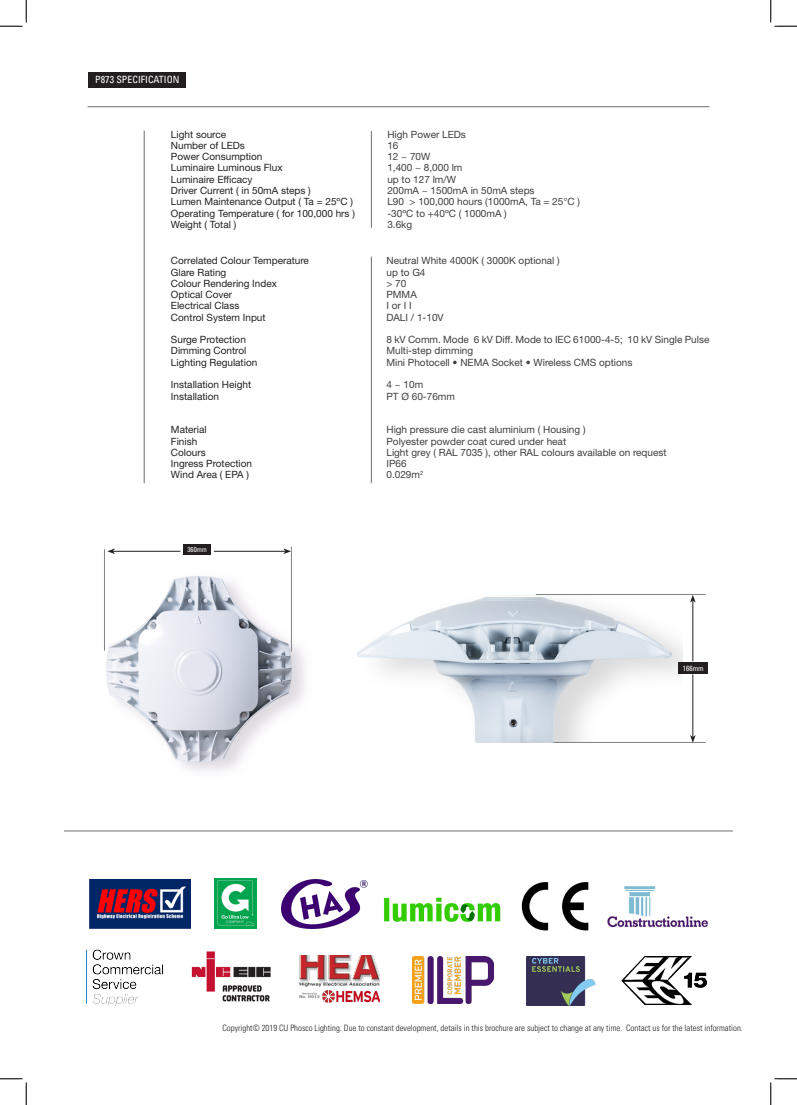
<style>
.page{position:relative;width:797px;height:1105px;background:#fff}
.page>*{position:absolute;margin:0;border:0;box-sizing:border-box;transform-origin:0 0}
.t1{font:10px "Helvetica Neue";color:#3e3e3f}
.t2{font:10px "Helvetica Neue";color:#231f20}
.t3{font:condensed 10px "Univers LT Std";color:#fff}
.t4{font:300 condensed 8.75px "Univers LT Std";color:#231f20}
.t5{font:condensed 7.5px "Univers LT Std";color:#fff}
.t6{font:condensed 7px "Univers LT Std";color:#fff}
</style>
<div class="page">
<div style="left:89px;top:72px;width:97px;height:15px;background:#231f20"></div>
<img style="left:357px;top:594px;width:325px;height:149px">
<img style="left:106px;top:576px;width:199px;height:196px">
<hr style="left:291px;top:547px;width:1px;height:105px;background:#808285">
<hr style="left:104px;top:549px;width:1px;height:102px;background:#808285">
<hr style="left:536px;top:594px;width:169px;height:1px;background:#808285">
<hr style="left:553px;top:742px;width:152px;height:1px;background:#808285">
<hr style="left:64px;top:831px;width:668px;height:1px;background:#6c6d70">
<hr style="left:144px;top:131px;width:1px;height:352px;background:#6c6d70">
<hr style="left:88px;top:106px;width:621px;height:1px;background:#6c6d70">
<hr style="left:371px;top:257px;width:1px;height:226px;background:#6c6d70">
<hr style="left:371px;top:131px;width:1px;height:97px;background:#6c6d70">
<hr style="left:214px;top:551px;width:71px;height:1px;background:#231f20">
<svg style="left:283px;top:548px;width:8px;height:6px"></svg>
<hr style="left:113px;top:551px;width:67px;height:1px;background:#231f20">
<svg style="left:107px;top:548px;width:8px;height:6px"></svg>
<hr style="left:692px;top:601px;width:1px;height:60px;background:#231f20">
<svg style="left:690px;top:595px;width:5px;height:8px"></svg>
<hr style="left:692px;top:674px;width:1px;height:63px;background:#231f20">
<svg style="left:690px;top:735px;width:5px;height:8px"></svg>
<div style="left:183px;top:544px;width:28px;height:11px;background:#231f20"></div>
<div style="left:678px;top:662px;width:30px;height:12px;background:#231f20"></div>
<img style="left:282px;top:879px;width:85px;height:49px">
<img style="left:521px;top:882px;width:67px;height:49px">
<img style="left:621px;top:956px;width:85px;height:48px">
<img style="left:607px;top:886px;width:101px;height:42px">
<img style="left:89px;top:879px;width:102px;height:49px">
<img style="left:86px;top:950px;width:77px;height:56px">
<img style="left:412px;top:957px;width:81px;height:46px">
<img style="left:299px;top:955px;width:81px;height:48px">
<img style="left:214px;top:878px;width:42px;height:50px">
<img style="left:191px;top:951px;width:80px;height:51px">
<img style="left:383px;top:897px;width:118px;height:25px">
<img style="left:526px;top:956px;width:69px;height:50px">
<svg style="left:0;top:0;width:27px;height:27px"></svg>
<svg style="left:0;top:1078px;width:27px;height:27px"></svg>
<svg style="left:770px;top:0;width:27px;height:27px"></svg>
<svg style="left:770px;top:1078px;width:27px;height:27px"></svg>
<p class="t3" style="left:95px;top:73px;width:86px">P873 SPECIFICATION</p>
<p class="t2" style="left:171px;top:128px;width:57px">Light source</p>
<p class="t2" style="left:171px;top:139px;width:75px">Number of LEDs</p>
<p class="t2" style="left:171px;top:151px;width:93px">Power Consumption</p>
<p class="t2" style="left:171px;top:162px;width:113px">Luminaire Luminous Flux</p>
<p class="t2" style="left:171px;top:173px;width:83px">Luminaire Efficacy</p>
<p class="t2" style="left:171px;top:184px;width:141px">Driver Current ( in 50mA steps )</p>
<p class="t2" style="left:171px;top:196px;width:183px">Lumen Maintenance Output ( Ta = 25ºC )</p>
<p class="t2" style="left:171px;top:207px;width:185px">Operating Temperature ( for 100,000 hrs )</p>
<p class="t2" style="left:171px;top:218px;width:67px">Weight ( Total )</p>
<p class="t2" style="left:171px;top:255px;width:139px">Correlated Colour Temperature</p>
<p class="t2" style="left:171px;top:266px;width:57px">Glare Rating</p>
<p class="t2" style="left:171px;top:277px;width:107px">Colour Rendering Index</p>
<p class="t2" style="left:171px;top:289px;width:63px">Optical Cover</p>
<p class="t2" style="left:171px;top:300px;width:70px">Electrical Class</p>
<p class="t2" style="left:171px;top:311px;width:96px">Control System Input</p>
<p class="t2" style="left:171px;top:334px;width:76px">Surge Protection</p>
<p class="t2" style="left:171px;top:345px;width:77px">Dimming Control</p>
<p class="t2" style="left:171px;top:356px;width:88px">Lighting Regulation</p>
<p class="t2" style="left:171px;top:379px;width:82px">Installation Height</p>
<p class="t2" style="left:171px;top:390px;width:50px">Installation</p>
<p class="t2" style="left:171px;top:424px;width:37px">Material</p>
<p class="t2" style="left:171px;top:435px;width:28px">Finish</p>
<p class="t2" style="left:171px;top:446px;width:36px">Colours</p>
<p class="t2" style="left:171px;top:457px;width:83px">Ingress Protection</p>
<p class="t2" style="left:171px;top:469px;width:79px">Wind Area ( EPA )</p>
<p class="t6" style="left:187px;top:545px;width:21px">360mm</p>
<p class="t1" style="left:387px;top:128px;width:80px">High Power LEDs</p>
<p class="t1" style="left:387px;top:139px;width:13px">16</p>
<p class="t1" style="left:387px;top:151px;width:45px">12 ~ 70W</p>
<p class="t1" style="left:387px;top:162px;width:77px">1,400 ~ 8,000 lm</p>
<p class="t1" style="left:387px;top:173px;width:70px">up to 127 lm/W</p>
<p class="t1" style="left:387px;top:184px;width:149px">200mA ~ 1500mA in 50mA steps</p>
<p class="t1" style="left:387px;top:196px;width:194px">L90 &gt; 100,000 hours (1000mA, Ta = 25°C )</p>
<p class="t1" style="left:387px;top:207px;width:121px">-30ºC to +40ºC ( 1000mA )</p>
<p class="t1" style="left:387px;top:218px;width:26px">3.6kg</p>
<p class="t1" style="left:386px;top:255px;width:175px">Neutral White 4000K ( 3000K optional )</p>
<p class="t1" style="left:386px;top:266px;width:41px">up to G4</p>
<p class="t1" style="left:386px;top:277px;width:21px">&gt; 70</p>
<p class="t1" style="left:386px;top:289px;width:32px">PMMA</p>
<p class="t1" style="left:386px;top:300px;width:27px">I or I I</p>
<p class="t1" style="left:386px;top:311px;width:59px">DALI / 1-10V</p>
<p class="t1" style="left:386px;top:334px;width:324px">8 kV Comm. Mode 6 kV Diff. Mode to IEC 61000-4-5; 10 kV Single Pulse</p>
<p class="t1" style="left:386px;top:345px;width:88px">Multi-step dimming</p>
<p class="t1" style="left:386px;top:356px;width:247px">Mini Photocell • NEMA Socket • Wireless CMS options</p>
<p class="t1" style="left:386px;top:379px;width:38px">4 ~ 10m</p>
<p class="t1" style="left:386px;top:390px;width:70px">PT Ø 60-76mm</p>
<p class="t1" style="left:386px;top:424px;width:201px">High pressure die cast aluminium ( Housing )</p>
<p class="t1" style="left:386px;top:435px;width:181px">Polyester powder coat cured under heat</p>
<p class="t1" style="left:386px;top:446px;width:282px">Light grey ( RAL 7035 ), other RAL colours available on request</p>
<p class="t1" style="left:386px;top:457px;width:22px">IP66</p>
<p class="t1" style="left:386px;top:469px;width:38px">0.029m<sup>2</sup></p>
<p class="t5" style="left:683px;top:664px;width:22px">166mm</p>
<p class="t4" style="left:222px;top:1022px;width:522px">Copyright© 2019 CU Phosco Lighting. Due to constant development, details in this brochure are subject to change at any time. Contact us for the latest information.</p>
</div>
